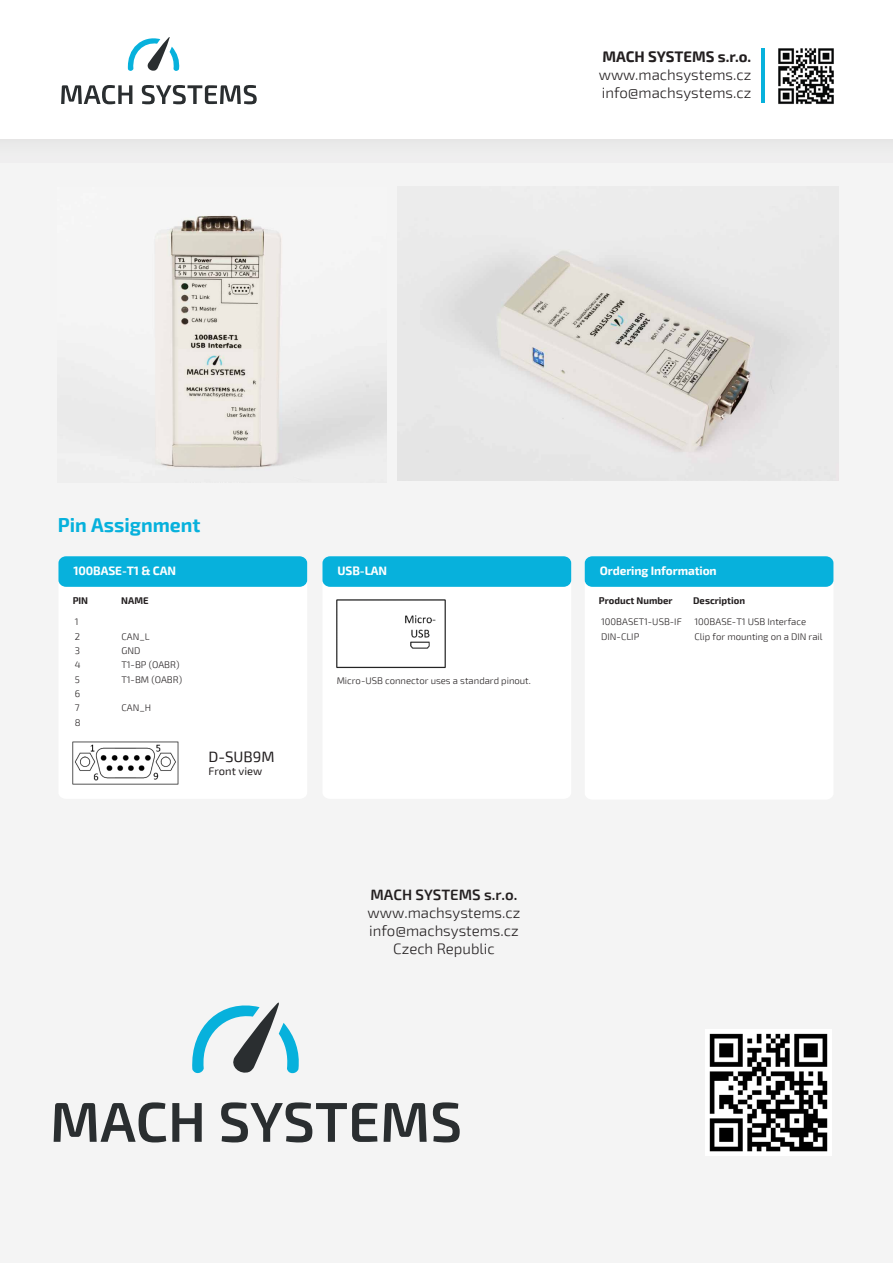
<style>
.page{position:relative;width:893px;height:1263px;background:#fff}
.page>*{position:absolute;margin:0;border:0;box-sizing:border-box;transform-origin:0 0}
.t1{font:700 19.5px "Exo 2";color:#07b1dc}
.t2{font:300 15px/18px "Exo 2";color:#231f20}
.t3{font:700 15px "Exo 2";color:#231f20}
.t4{font:600 15px "Exo 2";color:#231f20}
.t5{font:15px "Exo 2";color:#231f20}
.t6{font:700 11.85px "Exo 2";letter-spacing:-.01em;color:#fff}
.t7{font:11.1px "Exo 2";color:#231f20}
.t8{font:300 9.6px/14.2px "Exo 2";color:#231f20}
.t9{font:700 9.6px "Exo 2";color:#231f20}
</style>
<div class="page">
<div style="left:0;top:139px;width:893px;height:1124px;background:#f4f4f4"></div>
<div style="left:0;top:139px;width:893px;height:24px;background:#ececec"></div>
<hr style="left:761px;top:48px;width:3px;height:55px;background:#07b1dc">
<img style="left:778px;top:48px;width:56px;height:56px">
<svg style="left:61px;top:85px;width:196px;height:19px"></svg>
<svg style="left:127px;top:37px;width:53px;height:34px"></svg>
<img style="left:111px;top:215px;width:275px;height:266px">
<img style="left:398px;top:206px;width:440px;height:275px">
<div style="left:59px;top:556px;width:248px;height:242px;background:#fff"></div>
<div style="left:58px;top:556px;width:249px;height:31px;background:#07b1dc;border-radius:7px"></div>
<div style="left:75px;top:755px;width:93px;height:40px;background:#fff"></div>
<div style="left:323px;top:556px;width:248px;height:242px;background:#fff"></div>
<div style="left:322px;top:556px;width:249px;height:31px;background:#07b1dc;border-radius:7px"></div>
<div style="left:339px;top:755px;width:93px;height:40px;background:#fff"></div>
<div style="left:585px;top:556px;width:248px;height:243px;background:#fff"></div>
<div style="left:585px;top:556px;width:248px;height:31px;background:#07b1dc;border-radius:7px"></div>
<div style="left:602px;top:755px;width:92px;height:40px;background:#fff"></div>
<div style="left:74px;top:740px;width:112px;height:45px;background:#fff"></div>
<svg style="left:54px;top:1102px;width:406px;height:40px"></svg>
<svg style="left:192px;top:1002px;width:107px;height:72px"></svg>
<img style="left:705px;top:1029px;width:127px;height:127px">
<img style="left:71px;top:740px;width:108px;height:46px">
<img style="left:335px;top:598px;width:111px;height:70px">
<h2 class="t3" style="left:602px;top:48px;width:150px">MACH SYSTEMS s.r.o.</h2>
<h2 class="t2" style="left:599px;top:66px;width:154px">www.machsystems.cz info@machsystems.cz</h2>
<h1 class="t1" style="left:58px;top:513px;width:144px">Pin Assignment</h1>
<p class="t6" style="left:74px;top:564px;width:104px">100BASE-T1 &amp; CAN</p>
<p class="t9" style="left:73px;top:595px;width:17px">PIN</p>
<p class="t9" style="left:121px;top:595px;width:29px">NAME</p>
<p class="t8" style="left:75px;top:615px;width:7px">1<br>2<br>3<br>4<br>5<br>6<br>7<br>8</p>
<p class="t8" style="left:121px;top:629px;width:62px">CAN_L<br>GND<br>T1-BP (OABR)<br>T1-BM (OABR)</p>
<p class="t8" style="left:121px;top:701px;width:31px">CAN_H</p>
<h2 class="t5" style="left:208px;top:748px;width:68px">D-SUB9M</h2>
<p class="t7" style="left:208px;top:765px;width:55px">Front view</p>
<p class="t6" style="left:338px;top:564px;width:51px">USB-LAN</p>
<p class="t8" style="left:337px;top:673px;width:196px">Micro-USB connector uses a standard pinout.</p>
<h2 class="t4" style="left:370px;top:886px;width:149px">MACH SYSTEMS s.r.o.</h2>
<h2 class="t2" style="left:367px;top:904px;width:154px;text-align:center">www.machsystems.cz info@machsystems.cz<br>Czech Republic</h2>
<p class="t6" style="left:600px;top:564px;width:118px">Ordering Information</p>
<p class="t9" style="left:599px;top:595px;width:75px">Product Number</p>
<p class="t9" style="left:693px;top:595px;width:53px">Description</p>
<p class="t8" style="left:601px;top:615px;width:82px">100BASET1-USB-IF<br>DIN-CLIP</p>
<p class="t8" style="left:694px;top:615px;width:130px">100BASE-T1 USB Interface<br>Clip for mounting on a DIN rail</p>
</div>
